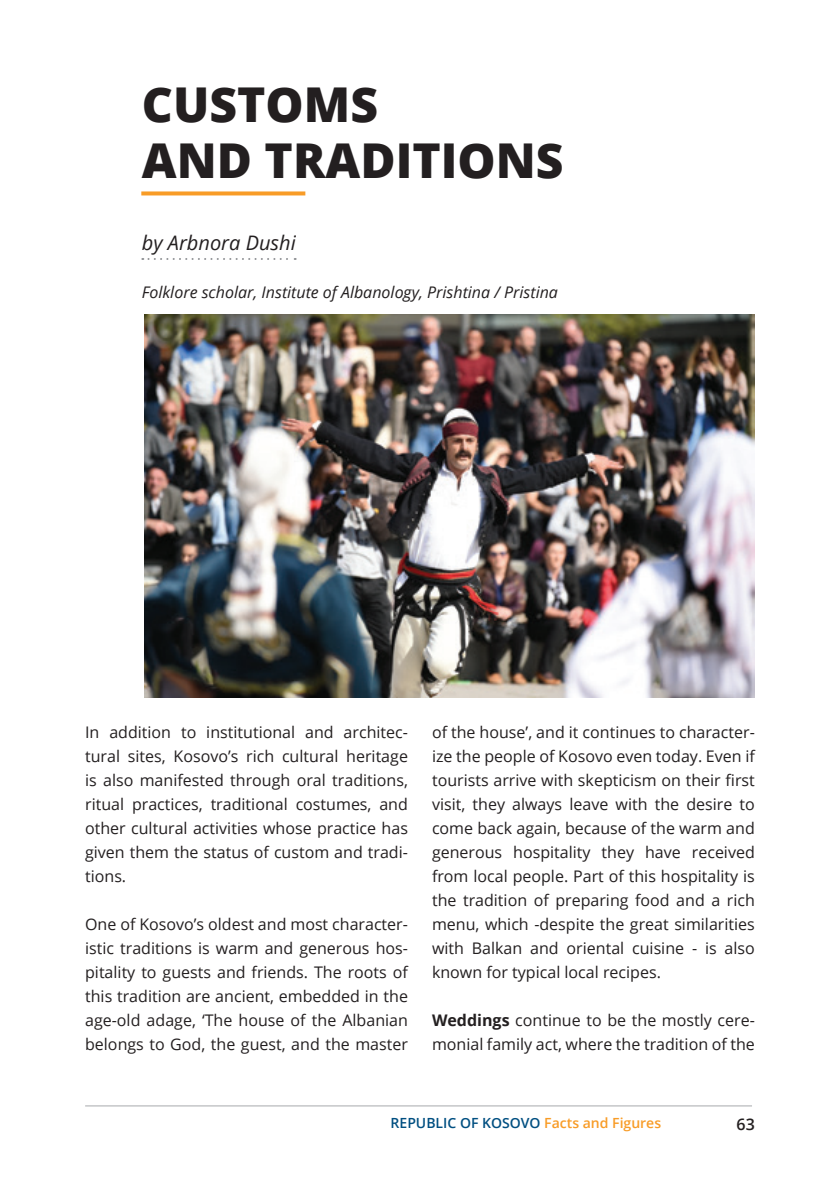
<style>
.page{position:relative;width:840px;height:1191px;background:#fff}
.page>*{position:absolute;margin:0;border:0;box-sizing:border-box;transform-origin:0 0}
.t1{font:800 48px/56px "Open Sans";color:#231f20}
.t2{font:italic 20px "Open Sans";color:#231f20}
.t3{font:16px/24px "Open Sans";color:#231f20;text-align:justify}
.t4{font:italic 16px "Open Sans";color:#231f20}
.t5{font:600 16px "Open Sans";color:#231f20}
.t6{font:600 14px "Open Sans";color:#014f81}
.s1{font-weight:700}
.s2{color:#f89c27}
</style>
<div class="page">
<hr style="left:85px;top:1105px;width:666px;height:1px;background:#a8a9ad">
<svg style="left:141px;top:191px;width:164px;height:4px"></svg>
<svg style="left:142px;top:258px;width:153px;height:2px"></svg>
<img style="left:144px;top:314px;width:610px;height:383px">
<h1 class="t1" style="left:142px;top:74px;width:423px">CUSTOMS<br>AND TRADITIONS</h1>
<p class="t2" style="left:142px;top:229px;width:155px">by Arbnora Dushi</p>
<p class="t4" style="left:142px;top:281px;width:417px">Folklore scholar, Institute of Albanology, Prishtina / Pristina</p>
<p class="t3" style="left:85px;top:720px;width:324px">In addition to institutional and architec&shy;tural sites, Kosovo’s rich cultural heritage is also manifested through oral traditions, ritual practices, traditional costumes, and other cultural activities whose practice has given them the status of custom and tradi&shy;tions.</p>
<p class="t3" style="left:85px;top:912px;width:324px">One of Kosovo’s oldest and most character&shy;istic traditions is warm and generous hos&shy;pitality to guests and friends. The roots of this tradition are ancient, embedded in the age-old adage, ‘The house of the Albanian belongs to God, the guest, and the master</p>
<p class="t3" style="left:432px;top:720px;width:324px">of the house’, and it continues to character&shy;ize the people of Kosovo even today. Even if tourists arrive with skepticism on their first visit, they always leave with the desire to come back again, because of the warm and generous hospitality they have received from local people. Part of this hospitality is the tradition of preparing food and a rich menu, which -despite the great similarities with Balkan and oriental cuisine - is also known for typical local recipes.</p>
<p class="t3" style="left:432px;top:1008px;width:324px"><span class="s1">Weddings</span> continue to be the mostly cere&shy;monial family act, where the tradition of the</p>
<p class="t6" style="left:390px;top:1113px;width:272px">REPUBLIC OF KOSOVO <span class="s2">Facts and Figures</span></p>
<p class="t5" style="left:736px;top:1112px;width:20px">63</p>
</div>
